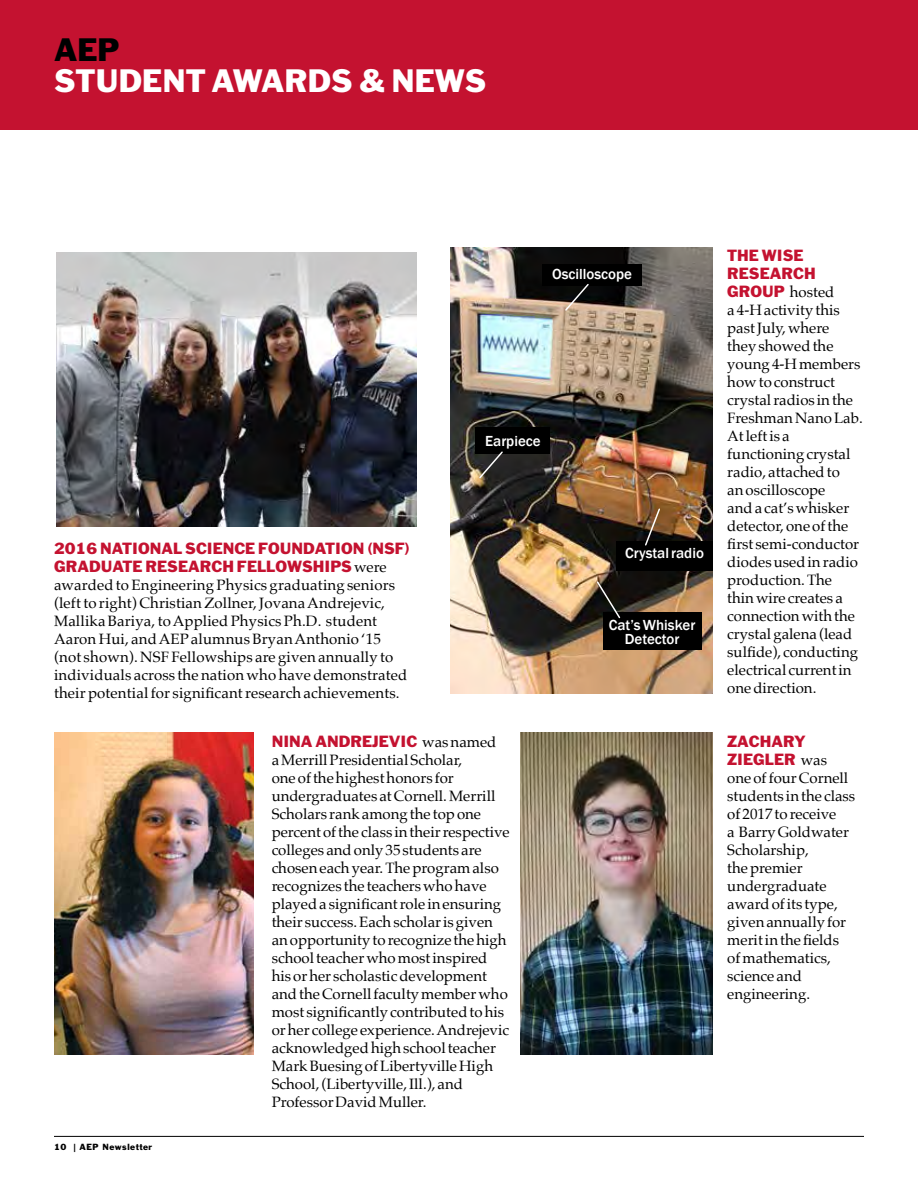
<style>
.page{position:relative;width:918px;height:1188px;background:#fff}
.page>*{position:absolute;margin:0;border:0;box-sizing:border-box;transform-origin:0 0}
.t1{font:30px "Franklin Gothic Std";color:#fff}
.t2{font:30px "Franklin Gothic Std";color:#000}
.t3{font:15px/18px "Palatino";color:#000}
.t4{font:15px/18px "Franklin Gothic Std";color:#c41230}
.t5{font:500 15px/13.5px "Franklin Gothic";color:#fff;text-align:center}
.t6{font:8.25px "Franklin Gothic Std";letter-spacing:.06em;color:#000}
.s1{font-family:"Palatino";color:#000}
.s2{font-family:"Franklin Gothic Std";color:#c41230}
</style>
<div class="page">
<hr style="left:54px;top:1136px;width:810px;height:1px;background:#000">
<div style="left:0;top:0;width:918px;height:130px;background:#c41230"></div>
<img style="left:57px;top:252px;width:359px;height:275px">
<img style="left:520px;top:733px;width:193px;height:322px">
<img style="left:54px;top:733px;width:199px;height:322px">
<img style="left:451px;top:247px;width:262px;height:447px">
<div style="left:542px;top:264px;width:100px;height:21px;background:#000"></div>
<div style="left:616px;top:541px;width:97px;height:29px;background:#000"></div>
<div style="left:603px;top:613px;width:98px;height:37px;background:#000"></div>
<svg style="left:564px;top:284px;width:26px;height:28px"></svg>
<svg style="left:644px;top:507px;width:17px;height:39px"></svg>
<svg style="left:596px;top:580px;width:26px;height:40px"></svg>
<div style="left:476px;top:428px;width:74px;height:26px;background:#000"></div>
<svg style="left:478px;top:451px;width:26px;height:29px"></svg>
<h1 class="t2" style="left:54px;top:31px;width:67px">AEP</h1>
<h1 class="t1" style="left:54px;top:61px;width:434px">STUDENT AWARDS &amp; NEWS</h1>
<p class="t5" style="left:552px;top:267px;width:82px">Oscilloscope</p>
<p class="t4" style="left:54px;top:539px;width:357px">2016 NATIONAL SCIENCE FOUNDATION (NSF)<br>GRADUATE RESEARCH FELLOWSHIPS <span class="s1">were</span></p>
<p class="t3" style="left:54px;top:575px;width:355px">awarded to Engineering Physics graduating seniors (left to right) Christian Zollner, Jovana Andrejevic, Mallika Bariya, to Applied Physics Ph.D. student Aaron Hui, and AEP alumnus Bryan Anthonio ‘15 (not shown). NSF Fellowships are given annually to individuals across the nation who have demonstrated their potential for significant research achievements.</p>
<p class="t5" style="left:485px;top:434px;width:57px">Earpiece</p>
<p class="t6" style="left:54px;top:1142px;width:100px">10 | AEP Newsletter</p>
<p class="t4" style="left:272px;top:732px;width:226px">NINA ANDREJEVIC <span class="s1">was named</span></p>
<p class="t3" style="left:272px;top:751px;width:240px">a Merrill Presidential Scholar,<br>one of the highest honors for undergraduates at Cornell. Merrill Scholars rank among the top one percent of the class in their respective colleges and only 35 students are chosen each year. The program also recognizes the teachers who have played a significant role in ensuring their success. Each scholar is given an opportunity to recognize the high school teacher who most inspired his or her scholastic development and the Cornell faculty member who most significantly contributed to his or her college experience. Andrejevic acknowledged high school teacher Mark Buesing of Libertyville High School, (Libertyville, Ill.), and Professor David Muller.</p>
<p class="t5" style="left:625px;top:546px;width:80px">Crystal radio</p>
<p class="t5" style="left:609px;top:618px;width:88px">Cat’s Whisker<br>Detector</p>
<p class="t4" style="left:727px;top:246px;width:90px">THE WISE<br>RESEARCH</p>
<p class="t3" style="left:727px;top:283px;width:137px"><span class="s2">GROUP</span> hosted<br>a 4-H activity this past July, where<br>they showed the young 4-H members how to construct crystal radios in the<br>Freshman Nano Lab.<br>At left is a functioning crystal radio, attached to<br>an oscilloscope<br>and a cat’s whisker detector, one of the first semi-conductor diodes used in radio production. The<br>thin wire creates a connection with the crystal galena (lead sulfide), conducting electrical current in one direction.</p>
<p class="t4" style="left:727px;top:732px;width:101px">ZACHARY<br>ZIEGLER <span class="s1">was</span></p>
<p class="t3" style="left:727px;top:769px;width:129px">one of four Cornell students in the class of 2017 to receive<br>a Barry Goldwater<br>Scholarship,<br>the premier undergraduate award of its type, given annually for merit in the fields of mathematics, science and engineering.</p>
</div>
